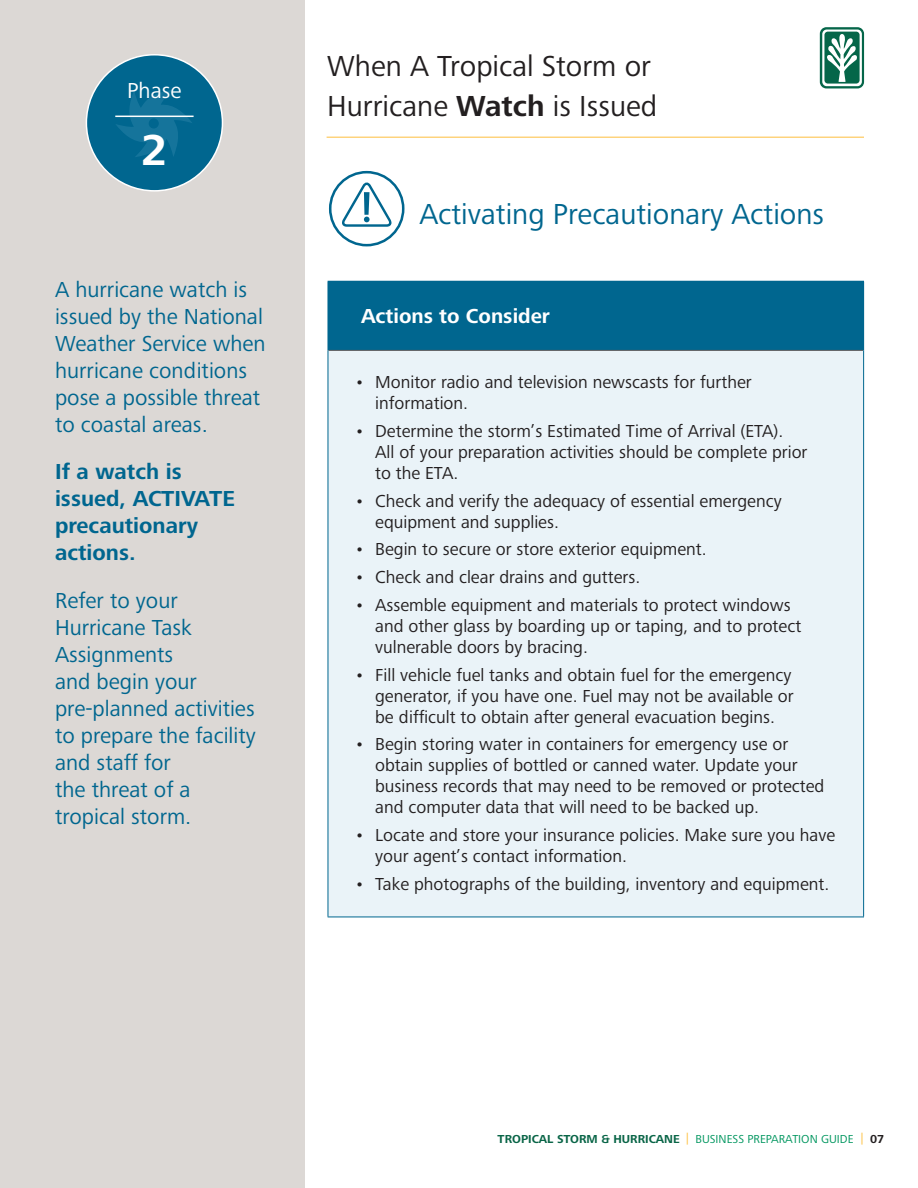
<style>
.page{position:relative;width:918px;height:1188px;background:#fff}
.page>*{position:absolute;margin:0;border:0;box-sizing:border-box;transform-origin:0 0}
.t1{font:700 45px "Frutiger Next Pro";color:#fff}
.t2{font:30px/40.5px "Frutiger Next Pro";color:#231f20}
.t3{font:30px "Frutiger Next Pro";color:#00668f}
.t4{font:22.5px/27px "Frutiger Next Pro";color:#00668f}
.t5{font:700 22.5px/27px "Frutiger Next Pro";color:#00668f}
.t6{font:22.5px "Frutiger Next Pro";color:#fff}
.t7{font:700 21px "Frutiger Next Pro";color:#fff}
.Bullets{font:18px/21px "Frutiger Next Pro";color:#231f20}
.t8{font:12px "Frutiger Next Pro";color:#00965f}
.t9{font:700 12px "Frutiger Next Pro";color:#231f20}
.s1{font-weight:700}
.s2{font-weight:700;color:#096547}
.s3{color:#febf3e}
.s4{font-weight:400;color:#febf3e}
</style>
<div class="page">
<div style="left:0;top:0;width:305px;height:1188px;background:#dcd8d5"></div>
<div style="left:86px;top:55px;width:136px;height:136px;background:#00668f;border-radius:50%"></div>
<svg style="left:115px;top:90px;width:78px;height:67px"></svg>
<div style="left:328px;top:281px;width:536px;height:69px;background:#00668f"></div>
<div style="left:328px;top:350px;width:536px;height:567px;background:#eaf3f8"></div>
<hr style="left:328px;top:350px;width:535px;height:1px;background:#555659">
<hr style="left:328px;top:350px;width:1px;height:567px;background:#00668f">
<hr style="left:863px;top:350px;width:1px;height:567px;background:#00668f">
<hr style="left:328px;top:917px;width:536px;height:1px;background:#00668f">
<hr style="left:115px;top:116px;width:79px;height:1px;background:#fff">
<svg style="left:820px;top:27px;width:44px;height:61px"></svg>
<hr style="left:327px;top:137px;width:537px;height:1px;background:#febf3e">
<svg style="left:342px;top:182px;width:50px;height:45px"></svg>
<div style="left:329px;top:171px;width:75px;height:75px;border:3px solid #00668f;border-radius:50%"></div>
<p class="t6" style="left:127px;top:77px;width:56px">Phase</p>
<p class="t1" style="left:141px;top:124px;width:28px">2</p>
<p class="t4" style="left:55px;top:276px;width:212px">A hurricane watch is issued by the National<br>Weather Service when hurricane conditions pose a possible threat to coastal areas.</p>
<p class="t5" style="left:55px;top:458px;width:181px">If a watch is issued, ACTIVATE precautionary actions.</p>
<p class="t4" style="left:55px;top:587px;width:202px">Refer to your<br>Hurricane Task<br>Assignments<br>and begin your pre-planned activities to prepare the facility and staff for<br>the threat of a tropical storm.</p>
<p class="t2" style="left:327px;top:45px;width:331px">When A Tropical Storm or<br>Hurricane <span class="s1">Watch</span> is Issued</p>
<p class="t3" style="left:420px;top:197px;width:406px">Activating Precautionary Actions</p>
<p class="t7" style="left:361px;top:304px;width:190px">Actions to Consider</p>
<p class="Bullets" style="left:375px;top:372px;width:378px;text-indent:-20px">• Monitor radio and television newscasts for further information.</p>
<p class="Bullets" style="left:375px;top:420px;width:434px;text-indent:-20px">• Determine the storm’s Estimated Time of Arrival (ETA).<br>All of your preparation activities should be complete prior to the ETA.</p>
<p class="Bullets" style="left:375px;top:490px;width:408px;text-indent:-20px">• Check and verify the adequacy of essential emergency equipment and supplies.</p>
<p class="Bullets" style="left:355px;top:539px;width:353px">• Begin to secure or store exterior equipment.</p>
<p class="Bullets" style="left:355px;top:567px;width:287px">• Check and clear drains and gutters.</p>
<p class="Bullets" style="left:375px;top:594px;width:428px;text-indent:-20px">• Assemble equipment and materials to protect windows and other glass by boarding up or taping, and to protect vulnerable doors by bracing.</p>
<p class="Bullets" style="left:375px;top:664px;width:420px;text-indent:-20px">• Fill vehicle fuel tanks and obtain fuel for the emergency generator, if you have one. Fuel may not be available or be difficult to obtain after general evacuation begins.</p>
<p class="Bullets" style="left:375px;top:734px;width:451px;text-indent:-20px">• Begin storing water in containers for emergency use or obtain supplies of bottled or canned water. Update your business records that may need to be removed or protected and computer data that will need to be backed up.</p>
<p class="Bullets" style="left:375px;top:825px;width:462px;text-indent:-20px">• Locate and store your insurance policies. Make sure you have your agent’s contact information.</p>
<p class="Bullets" style="left:355px;top:873px;width:476px">• Take photographs of the building, inventory and equipment.</p>
<p class="t8" style="left:498px;top:1132px;width:357px"><span class="s2">TROPICAL STORM &amp; HURRICANE</span> <span class="s3">|</span> BUSINESS PREPARATION GUIDE</p>
<p class="t9" style="left:861px;top:1132px;width:25px"><span class="s4">|</span> 07</p>
</div>
